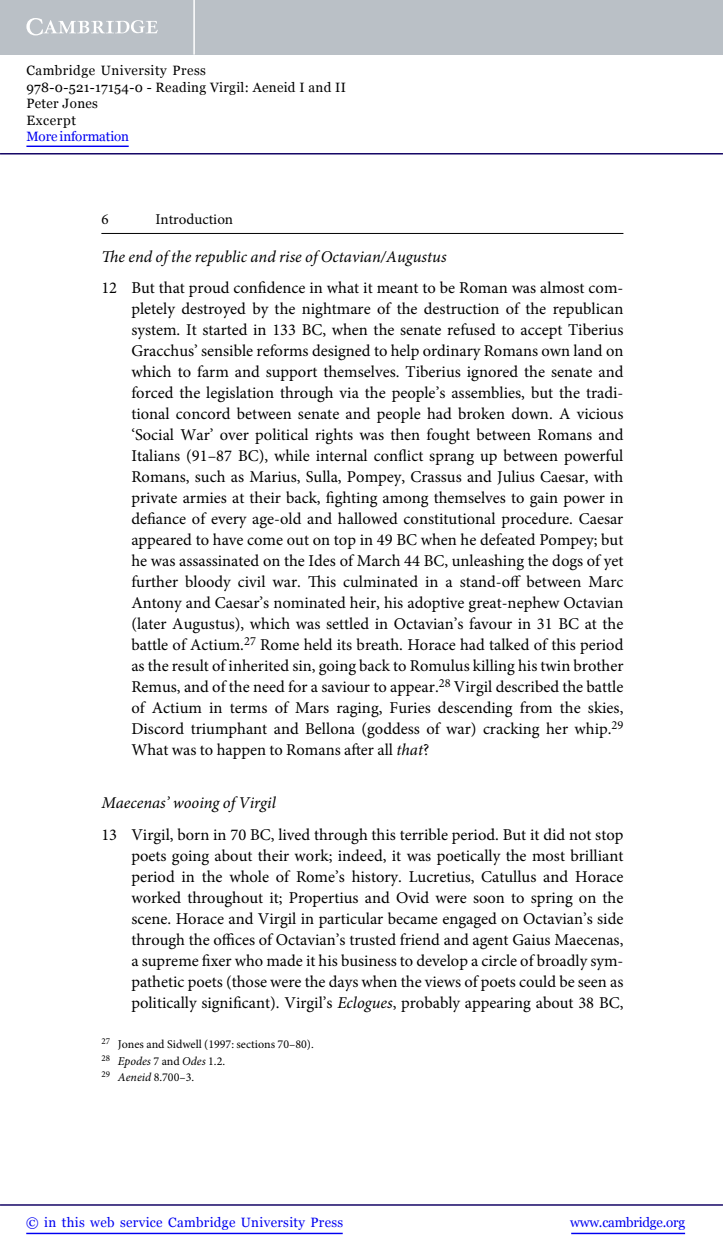
<style>
.page{position:relative;width:723px;height:1256px;background:#fff}
.page>*{position:absolute;margin:0;border:0;box-sizing:border-box;transform-origin:0 0}
.t1{font:16.5px/21px "Minion Pro";color:#000;text-align:justify}
.t2{font:italic 16.5px "Minion Pro";color:#000}
.t3{font:15px "Minion Pro";color:#000}
.t4{font:13.5px/16.4px "Georgia";letter-spacing:.025em;color:#000}
.t5{font:13.5px "Georgia";letter-spacing:.025em;color:#0000f1}
.t6{font:13.5px "Georgia";letter-spacing:-.015em;color:#0000f1}
.t7{font:13.5px "Georgia";letter-spacing:-.01em;color:#0000f1}
.t8{font:12px/16.5px "Minion Pro";color:#000}
.s1{font-style:italic}
</style>
<div class="page">
<hr style="left:101px;top:233px;width:522px;height:1px;background:#000">
<div style="left:0;top:0;width:723px;height:55px;background:#bac0c6"></div>
<svg style="left:26px;top:18px;width:132px;height:17px"></svg>
<hr style="left:193px;top:0;width:2px;height:55px;background:#fff">
<hr style="left:0;top:153px;width:723px;height:1px;background:#150666">
<hr style="left:571px;top:1232px;width:114px;height:1px;background:#0000f1">
<hr style="left:0;top:1203px;width:723px;height:2px;background:#150666">
<hr style="left:26px;top:1232px;width:317px;height:1px;background:#0000f1">
<hr style="left:26px;top:145px;width:103px;height:2px;background:#0000f1">
<p class="t4" style="left:26px;top:63px;width:321px">Cambridge University Press<br>978-0-521-17154-0 - Reading Virgil: Aeneid I and II<br>Peter Jones<br>Excerpt</p>
<p class="t7" style="left:26px;top:128px;width:104px">More information</p>
<p class="t3" style="left:101px;top:213px;width:9px">6</p>
<p class="t3" style="left:155px;top:213px;width:79px">Introduction</p>
<p class="t2" style="left:101px;top:250px;width:347px">The end of the republic and rise of Octavian/Augustus</p>
<p class="t1" style="left:131px;top:278px;width:494px;text-indent:-30px">12 But that proud confidence in what it meant to be Roman was almost com&shy;pletely destroyed by the nightmare of the destruction of the republican system. It started in 133 BC, when the senate refused to accept Tiberius Gracchus’ sensible reforms designed to help ordinary Romans own land on which to farm and support themselves. Tiberius ignored the senate and forced the legislation through via the people’s assemblies, but the tradi&shy;tional concord between senate and people had broken down. A vicious ‘Social War’ over political rights was then fought between Romans and Italians (91–87 BC), while internal conflict sprang up between powerful Romans, such as Marius, Sulla, Pompey, Crassus and Julius Caesar, with private armies at their back, fighting among themselves to gain power in defiance of every age- old and hallowed constitutional procedure. Caesar appeared to have come out on top in 49 BC when he defeated Pompey; but he was assassinated on the Ides of March 44 BC, unleashing the dogs of yet further bloody civil war. This culminated in a stand- off between Marc Antony and Caesar’s nominated heir, his adoptive great-nephew Octavian (later Augustus), which was settled in Octavian’s favour in 31 BC at the battle of Actium.<sup>27</sup> Rome held its breath. Horace had talked of this period as the result of inherited sin, going back to Romulus killing his twin brother Remus, and of the need for a saviour to appear.<sup>28</sup> Virgil described the battle of Actium in terms of Mars raging, Furies descending from the skies, Discord triumphant and Bellona (goddess of war) cracking her whip.<sup>29<br></sup>What was to happen to Romans after all <span class="s1">that</span>?</p>
<p class="t2" style="left:101px;top:796px;width:176px">Maecenas’ wooing of Virgil</p>
<p class="t1" style="left:131px;top:824px;width:494px;text-indent:-30px">13 Virgil, born in 70 BC, lived through this terrible period. But it did not stop poets going about their work; indeed, it was poetically the most brilliant period in the whole of Rome’s history. Lucretius, Catullus and Horace worked throughout it; Propertius and Ovid were soon to spring on the scene. Horace and Virgil in particular became engaged on Octavian’s side through the offices of Octavian’s trusted friend and agent Gaius Maecenas, a supreme fixer who made it his business to develop a circle of broadly sym&shy;pathetic poets (those were the days when the views of poets could be seen as politically significant). Virgil’s <span class="s1">Eclogues</span>, probably appearing about 38 BC,</p>
<p class="t8" style="left:101px;top:1036px;width:214px"><sup>27</sup> Jones and Sidwell (1997: sections 70–80).<br><sup>28</sup> <span class="s1">Epodes</span> 7 and <span class="s1">Odes</span> 1.2.<br><sup>29</sup> <span class="s1">Aeneid</span> 8.700–3.</p>
<p class="t5" style="left:26px;top:1214px;width:319px">© in this web service Cambridge University Press</p>
<p class="t6" style="left:570px;top:1214px;width:117px">www.cambridge.org</p>
</div>
